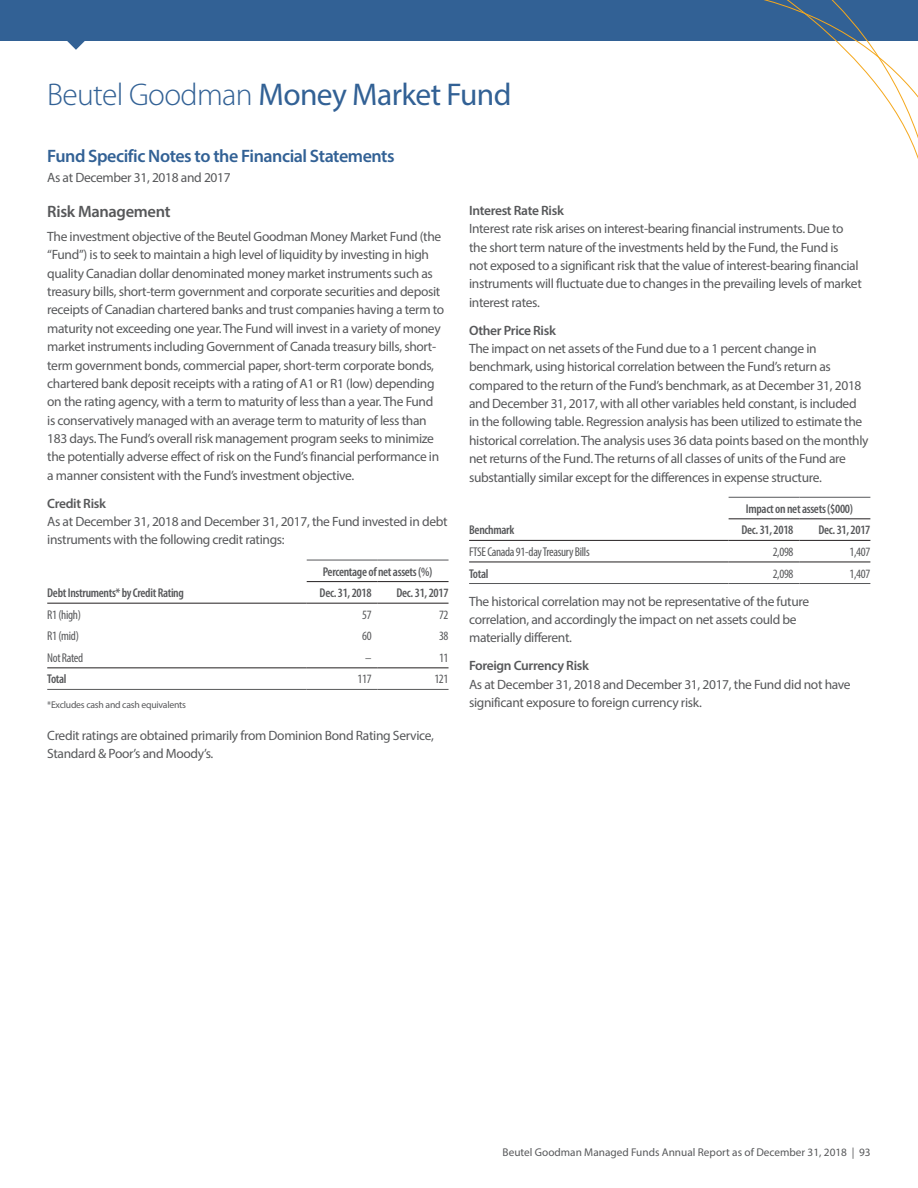
<style>
.page{position:relative;width:918px;height:1188px;background:#fff}
.page>*{position:absolute;margin:0;border:0;box-sizing:border-box;transform-origin:0 0}
.t1{font:31.5px "Myriad Pro";letter-spacing:-.02em;color:#326195}
.t2{font:600 18px "Myriad Pro";letter-spacing:-.025em;color:#326195}
.t3{font:600 16.5px "Myriad Pro";letter-spacing:-.02em;color:#57585a}
.t4{font:13.5px/18.3px "Myriad Pro";letter-spacing:-.025em;color:#57585a}
.t5{font:600 13.5px "Myriad Pro";letter-spacing:-.025em;color:#57585a}
.t6{font:600 condensed 12.75px "Myriad Pro";letter-spacing:-.025em;color:#57585a}
.t7{font:condensed 12.75px "Myriad Pro";letter-spacing:-.025em;color:#57585a}
.t8{font:11.25px "Myriad Pro";color:#57585a}
.t9{font:9.75px "Myriad Pro";letter-spacing:-.025em;color:#57585a}
.s1{font-weight:300}
</style>
<div class="page">
<div style="left:0;top:0;width:918px;height:41px;background:#326195"></div>
<svg style="left:67px;top:41px;width:18px;height:9px"></svg>
<svg style="left:764px;top:0;width:154px;height:159px"></svg>
<hr style="left:47px;top:668px;width:260px;height:1px;background:#231f20">
<hr style="left:307px;top:668px;width:71px;height:1px;background:#231f20">
<hr style="left:378px;top:668px;width:71px;height:1px;background:#231f20">
<hr style="left:307px;top:581px;width:71px;height:1px;background:#231f20">
<hr style="left:378px;top:581px;width:71px;height:1px;background:#231f20">
<hr style="left:47px;top:603px;width:260px;height:1px;background:#231f20">
<hr style="left:307px;top:603px;width:71px;height:1px;background:#231f20">
<hr style="left:378px;top:603px;width:71px;height:1px;background:#231f20">
<hr style="left:307px;top:560px;width:71px;height:1px;background:#57585a">
<hr style="left:378px;top:560px;width:71px;height:1px;background:#57585a">
<hr style="left:47px;top:689px;width:260px;height:1px;background:#57585a">
<hr style="left:307px;top:689px;width:71px;height:1px;background:#57585a">
<hr style="left:378px;top:689px;width:71px;height:1px;background:#57585a">
<hr style="left:469px;top:562px;width:260px;height:1px;background:#231f20">
<hr style="left:729px;top:562px;width:71px;height:1px;background:#231f20">
<hr style="left:800px;top:562px;width:70px;height:1px;background:#231f20">
<hr style="left:729px;top:519px;width:71px;height:1px;background:#231f20">
<hr style="left:800px;top:519px;width:70px;height:1px;background:#231f20">
<hr style="left:469px;top:540px;width:260px;height:1px;background:#231f20">
<hr style="left:729px;top:540px;width:71px;height:1px;background:#231f20">
<hr style="left:800px;top:540px;width:70px;height:1px;background:#231f20">
<hr style="left:729px;top:497px;width:71px;height:1px;background:#57585a">
<hr style="left:800px;top:497px;width:70px;height:1px;background:#57585a">
<hr style="left:469px;top:583px;width:260px;height:1px;background:#57585a">
<hr style="left:729px;top:583px;width:71px;height:1px;background:#57585a">
<hr style="left:800px;top:583px;width:70px;height:1px;background:#57585a">
<h1 class="t1" style="left:47px;top:75px;width:466px"><span class="s1">Beutel Goodman</span> Money Market Fund</h1>
<h2 class="t2" style="left:47px;top:145px;width:349px">Fund Specific Notes to the Financial Statements</h2>
<p class="t4" style="left:47px;top:168px;width:185px">As at December 31, 2018 and 2017</p>
<p class="t3" style="left:47px;top:201px;width:125px">Risk Management</p>
<p class="t4" style="left:47px;top:227px;width:399px">The investment objective of the Beutel Goodman Money Market Fund (the “Fund”) is to seek to maintain a high level of liquidity by investing in high quality Canadian dollar denominated money market instruments such as treasury bills, short-term government and corporate securities and deposit receipts of Canadian chartered banks and trust companies having a term to maturity not exceeding one year. The Fund will invest in a variety of money market instruments including Government of Canada treasury bills, short&shy;term government bonds, commercial paper, short-term corporate bonds, chartered bank deposit receipts with a rating of A1 or R1 (low) depending on the rating agency, with a term to maturity of less than a year. The Fund is conservatively managed with an average term to maturity of less than 183 days. The Fund’s overall risk management program seeks to minimize the potentially adverse effect of risk on the Fund’s financial performance in a manner consistent with the Fund’s investment objective.</p>
<p class="t5" style="left:47px;top:494px;width:60px">Credit Risk</p>
<p class="t4" style="left:47px;top:512px;width:402px">As at December 31, 2018 and December 31, 2017, the Fund invested in debt instruments with the following credit ratings:</p>
<p class="t6" style="left:323px;top:564px;width:111px">Percentage of net assets (%)</p>
<p class="t6" style="left:47px;top:585px;width:138px">Debt Instruments* by Credit Rating</p>
<p class="t6" style="left:320px;top:585px;width:53px">Dec. 31, 2018</p>
<p class="t6" style="left:397px;top:585px;width:53px">Dec. 31, 2017</p>
<p class="t7" style="left:47px;top:607px;width:35px">R1 (high)</p>
<p class="t7" style="left:362px;top:607px;width:11px">57</p>
<p class="t7" style="left:439px;top:607px;width:11px">72</p>
<p class="t7" style="left:47px;top:628px;width:33px">R1 (mid)</p>
<p class="t7" style="left:362px;top:628px;width:11px">60</p>
<p class="t7" style="left:439px;top:628px;width:11px">38</p>
<p class="t7" style="left:47px;top:650px;width:38px">Not Rated</p>
<p class="t7" style="left:365px;top:650px;width:8px">–</p>
<p class="t7" style="left:439px;top:650px;width:11px">11</p>
<p class="t6" style="left:47px;top:671px;width:21px">Total</p>
<p class="t7" style="left:357px;top:671px;width:16px">117</p>
<p class="t7" style="left:434px;top:671px;width:16px">121</p>
<p class="t9" style="left:47px;top:699px;width:140px">*Excludes cash and cash equivalents</p>
<p class="t4" style="left:47px;top:726px;width:388px">Credit ratings are obtained primarily from Dominion Bond Rating Service,<br>Standard &amp; Poor’s and Moody’s.</p>
<p class="t5" style="left:469px;top:202px;width:96px">Interest Rate Risk</p>
<p class="t4" style="left:469px;top:219px;width:394px">Interest rate risk arises on interest-bearing financial instruments. Due to the short term nature of the investments held by the Fund, the Fund is<br>not exposed to a significant risk that the value of interest-bearing financial instruments will fluctuate due to changes in the prevailing levels of market interest rates.</p>
<p class="t5" style="left:469px;top:321px;width:88px">Other Price Risk</p>
<p class="t4" style="left:469px;top:339px;width:401px">The impact on net assets of the Fund due to a 1 percent change in benchmark, using historical correlation between the Fund’s return as compared to the return of the Fund’s benchmark, as at December 31, 2018 and December 31, 2017, with all other variables held constant, is included in the following table. Regression analysis has been utilized to estimate the historical correlation. The analysis uses 36 data points based on the monthly net returns of the Fund. The returns of all classes of units of the Fund are substantially similar except for the differences in expense structure.</p>
<p class="t6" style="left:746px;top:501px;width:109px">Impact on net assets ($000)</p>
<p class="t6" style="left:469px;top:522px;width:47px">Benchmark</p>
<p class="t6" style="left:742px;top:522px;width:53px">Dec. 31, 2018</p>
<p class="t6" style="left:818px;top:522px;width:53px">Dec. 31, 2017</p>
<p class="t7" style="left:469px;top:544px;width:122px">FTSE Canada 91-day Treasury Bills</p>
<p class="t7" style="left:773px;top:544px;width:22px">2,098</p>
<p class="t7" style="left:850px;top:544px;width:22px">1,407</p>
<p class="t6" style="left:469px;top:565px;width:21px">Total</p>
<p class="t7" style="left:773px;top:566px;width:22px">2,098</p>
<p class="t7" style="left:850px;top:566px;width:22px">1,407</p>
<p class="t4" style="left:469px;top:592px;width:342px">The historical correlation may not be representative of the future correlation, and accordingly the impact on net assets could be materially different.</p>
<p class="t5" style="left:469px;top:657px;width:121px">Foreign Currency Risk</p>
<p class="t4" style="left:469px;top:675px;width:383px">As at December 31, 2018 and December 31, 2017, the Fund did not have significant exposure to foreign currency risk.</p>
<p class="t8" style="left:503px;top:1145px;width:370px">Beutel Goodman Managed Funds Annual Report as of December 31, 2018 | 93</p>
</div>
